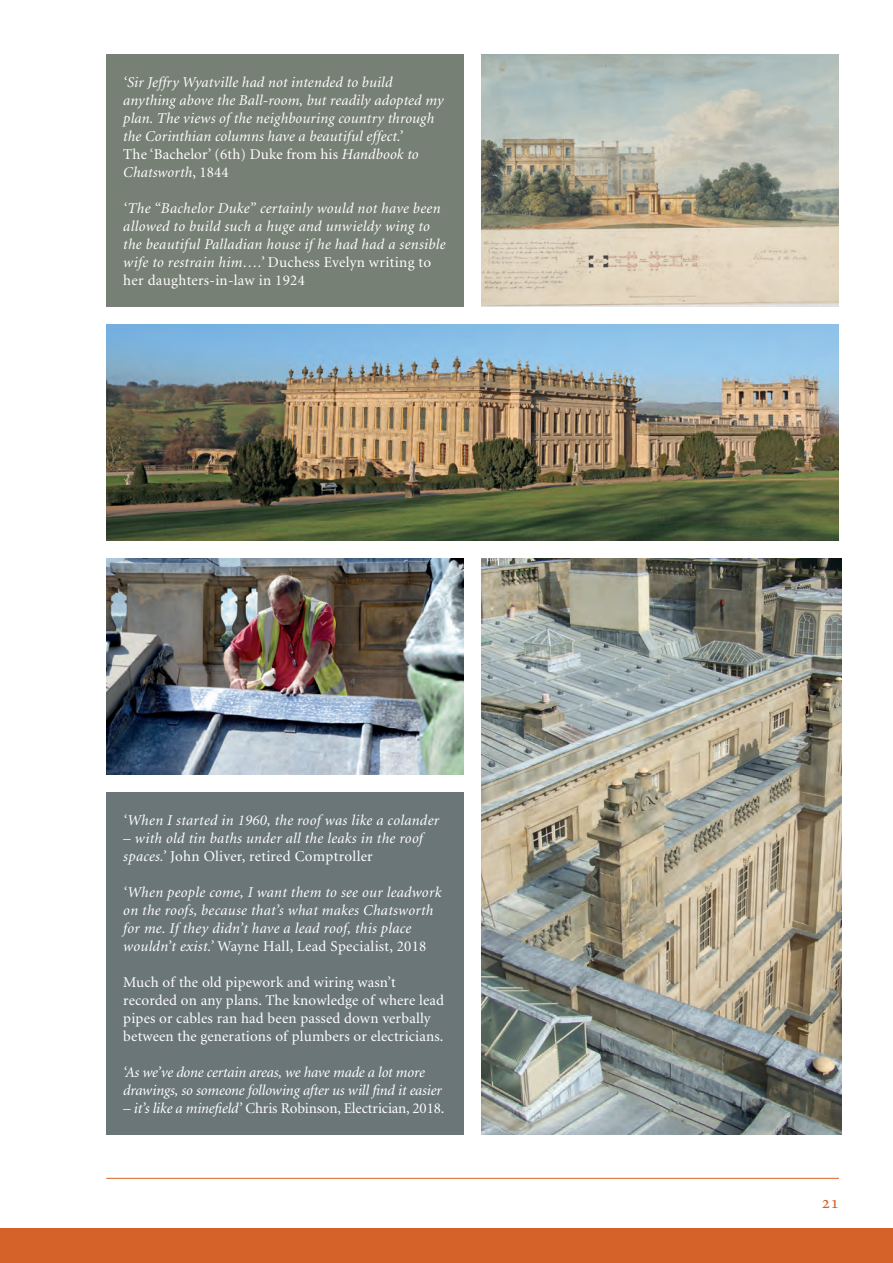
<style>
.page{position:relative;width:893px;height:1263px;background:#fff}
.page>*{position:absolute;margin:0;border:0;box-sizing:border-box;transform-origin:0 0}
.t1{font:18px "Minion Pro";color:#d46229}
.First_para{font:italic 15px/18px "Minion";letter-spacing:.015em;color:#fff}
.First_para-2{font:15px/18px "Minion";letter-spacing:.01em;color:#fff}
.First_para-3{font:italic 15px/18px "Minion";letter-spacing:-.01em;color:#fff}
.First_para-4{font:15px "Minion";letter-spacing:-.01em;color:#fff}
.s1{font-style:normal}
.s2{font-style:italic}
</style>
<div class="page">
<hr style="left:106px;top:1178px;width:733px;height:1px;background:#d46229">
<div style="left:0;top:1229px;width:893px;height:34px;background:#d46229"></div>
<img style="left:482px;top:54px;width:357px;height:252px">
<div style="left:106px;top:54px;width:358px;height:252px;background:#778075"></div>
<img style="left:106px;top:324px;width:732px;height:216px">
<img style="left:106px;top:558px;width:357px;height:216px">
<img style="left:482px;top:558px;width:359px;height:576px">
<div style="left:106px;top:792px;width:358px;height:342px;background:#6b7679"></div>
<p class="First_para" style="left:123px;top:73px;width:322px">‘Sir Jeffry Wyatville had not intended to build anything above the Ball-room, but readily adopted my plan. The views of the neighbouring country through the Corinthian columns have a beautiful effect.’<br><span class="s1">The ‘Bachelor’ (6th) Duke from his</span> Handbook to Chatsworth<span class="s1">, 1844</span></p>
<p class="First_para" style="left:123px;top:199px;width:324px">‘The “Bachelor Duke” certainly would not have been allowed to build such a huge and unwieldy wing to the beautiful Palladian house if he had had a sensible wife to restrain him….’ <span class="s1">Duchess Evelyn writing to her daughters-in-law in 1924</span></p>
<p class="First_para" style="left:123px;top:811px;width:317px">‘When I started in 1960, the roof was like a colander</p>
<p class="First_para" style="left:123px;top:829px;width:301px">– with old tin baths under all the leaks in the roof spaces.’ <span class="s1">John Oliver, retired Comptroller</span></p>
<p class="First_para" style="left:123px;top:883px;width:320px">‘When people come, I want them to see our leadwork on the roofs, because that’s what makes Chatsworth for me. If they didn’t have a lead roof, this place wouldn’t exist.’ <span class="s1">Wayne Hall, Lead Specialist, 2018</span></p>
<p class="First_para-2" style="left:123px;top:973px;width:322px">Much of the old pipework and wiring wasn’t recorded on any plans. The knowledge of where lead pipes or cables ran had been passed down verbally between the generations of plumbers or electricians.</p>
<p class="First_para-3" style="left:123px;top:1063px;width:320px">‘As we’ve done certain areas, we have made a lot more drawings, so someone following after us will find it easier</p>
<p class="First_para-4" style="left:123px;top:1100px;width:323px"><span class="s2">– it’s like a minefield’</span> Chris Robinson, Electrician, 2018.</p>
<p class="t1" style="left:822px;top:1190px;width:19px">21</p>
</div>
